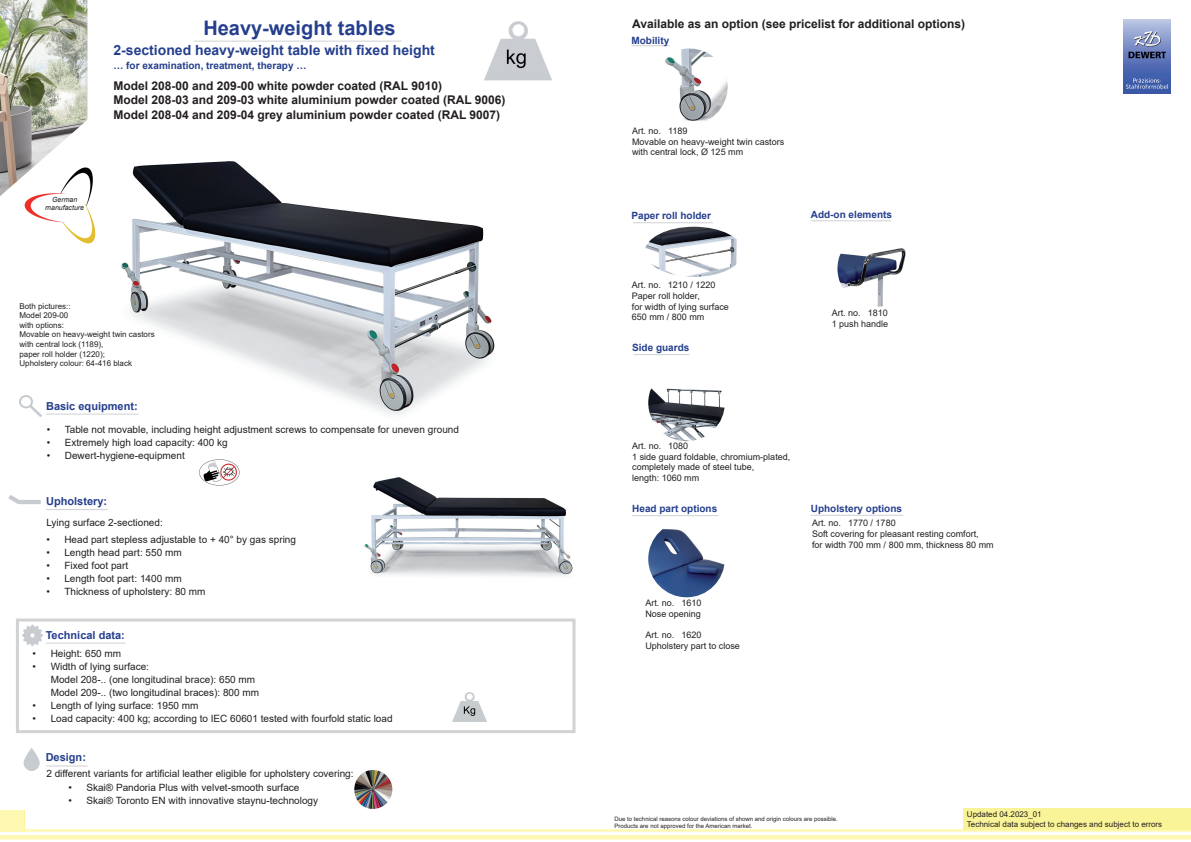
<style>
.page{position:relative;width:1191px;height:842px;background:#fff}
.page>*{position:absolute;margin:0;border:0;box-sizing:border-box;transform-origin:0 0}
.t1{font:700 20px "Arial";color:#253f8e}
.t2{font:700 14px "Arial";color:#253f8e}
.t3{font:700 12px/14.4px "Arial";color:#231f20}
.t4{font:700 11px "Arial";color:#253f8e}
.t5{font:10px/13px "Arial";color:#231f20}
.t6{font:700 10px "Arial";color:#253f8e}
.t7{font:9px/10.8px "Arial";color:#231f20}
.t8{font:8px/9.6px "Arial";color:#231f20}
.t9{font:italic 7px/8.4px "Arial";color:#231f20;text-align:center}
.t10{font:6px/7.2px "Arial";color:#231f20}
</style>
<div class="page">
<div style="left:0;top:810px;width:25px;height:21px;background:#faf498"></div>
<div style="left:0;top:810px;width:24px;height:21px;background:#fff8b2"></div>
<hr style="left:0;top:829px;width:1191px;height:2px;background:#fff8b2">
<hr style="left:0;top:835px;width:1191px;height:4px;background:#fff8b2">
<div style="left:963px;top:808px;width:228px;height:22px;background:#faf498"></div>
<img style="left:199px;top:459px;width:40px;height:27px">
<img style="left:22px;top:624px;width:21px;height:22px">
<div style="left:16px;top:618px;width:559px;height:115px;border:3px solid #d1d2d4"></div>
<img style="left:96px;top:161px;width:399px;height:254px">
<hr style="left:631px;top:45px;width:38px;height:1px;background:#d0d1d3">
<img style="left:1123px;top:19px;width:47px;height:75px">
<hr style="left:633px;top:222px;width:80px;height:1px;background:#d0d1d3">
<hr style="left:811px;top:515px;width:92px;height:1px;background:#d0d1d3">
<img style="left:651px;top:48px;width:76px;height:77px;border-radius:38px">
<img style="left:20px;top:395px;width:21px;height:22px">
<img style="left:23px;top:748px;width:17px;height:23px">
<img style="left:0;top:0;width:87px;height:196px">
<hr style="left:46px;top:414px;width:92px;height:1px;background:#d0d1d3">
<hr style="left:46px;top:509px;width:62px;height:1px;background:#d0d1d3">
<hr style="left:46px;top:643px;width:80px;height:1px;background:#d0d1d3">
<hr style="left:46px;top:765px;width:41px;height:1px;background:#d0d1d3">
<hr style="left:194px;top:41px;width:208px;height:1px;background:#d0d1d3">
<img style="left:453px;top:692px;width:33px;height:30px">
<img style="left:484px;top:21px;width:68px;height:60px">
<img style="left:21px;top:152px;width:75px;height:92px">
<img style="left:364px;top:477px;width:209px;height:99px">
<img style="left:8px;top:495px;width:33px;height:9px">
<img style="left:354px;top:770px;width:38px;height:39px">
<img style="left:645px;top:227px;width:92px;height:50px">
<hr style="left:633px;top:354px;width:56px;height:1px;background:#d0d1d3">
<img style="left:648px;top:521px;width:77px;height:76px;border-radius:38px">
<hr style="left:811px;top:220px;width:80px;height:1px;background:#d0d1d3">
<img style="left:837px;top:230px;width:77px;height:77px;border-radius:38px">
<hr style="left:632px;top:515px;width:86px;height:1px;background:#d0d1d3">
<img style="left:648px;top:365px;width:77px;height:76px;border-radius:38px">
<h1 class="t1" style="left:203px;top:14px;width:194px">Heavy-weight tables</h1>
<h2 class="t2" style="left:113px;top:40px;width:323px">2-sectioned heavy-weight table with fixed height</h2>
<p class="t6" style="left:113px;top:58px;width:194px">… for examination, treatment, therapy …</p>
<p class="t9" style="left:45px;top:195px;width:40px">German manufacture</p>
<p class="t3" style="left:113px;top:79px;width:393px">Model 208-00 and 209-00 white powder coated (RAL 9010)<br>Model 208-03 and 209-03 white aluminium powder coated (RAL 9006)<br>Model 208-04 and 209-04 grey aluminium powder coated (RAL 9007)</p>
<p class="t8" style="left:19px;top:301px;width:137px">Both pictures::<br>Model 209-00<br>with options:<br>Movable on heavy-weight twin castors with central lock (1189),<br>paper roll holder (1220);<br>Upholstery colour: 64-416 black</p>
<p class="t4" style="left:46px;top:398px;width:93px">Basic equipment:</p>
<p class="t5" style="left:47px;top:422px;width:414px">• Table not movable, including height adjustment screws to compensate for uneven ground</p>
<p class="t5" style="left:47px;top:435px;width:182px">• Extremely high load capacity: 400 kg</p>
<p class="t5" style="left:47px;top:448px;width:140px">• Dewert-hygiene-equipment</p>
<p class="t4" style="left:46px;top:494px;width:63px">Upholstery:</p>
<p class="t5" style="left:46px;top:516px;width:118px">Lying surface 2-sectioned:</p>
<p class="t5" style="left:46px;top:533px;width:251px">• Head part stepless adjustable to + 40° by gas spring</p>
<p class="t5" style="left:46px;top:546px;width:137px">• Length head part: 550 mm</p>
<p class="t5" style="left:46px;top:559px;width:83px">• Fixed foot part</p>
<p class="t5" style="left:46px;top:572px;width:137px">• Length foot part: 1400 mm</p>
<p class="t5" style="left:46px;top:585px;width:161px">• Thickness of upholstery: 80 mm</p>
<p class="t4" style="left:46px;top:627px;width:81px">Technical data:</p>
<p class="t5" style="left:33px;top:647px;width:90px">• Height: 650 mm</p>
<p class="t5" style="left:51px;top:660px;width:210px;text-indent:-18px">• Width of lying surface:<br>Model 208-.. (one longitudinal brace): 650 mm<br>Model 209-.. (two longitudinal braces): 800 mm</p>
<p class="t5" style="left:33px;top:699px;width:169px">• Length of lying surface: 1950 mm  </p>
<p class="t5" style="left:33px;top:712px;width:361px">• Load capacity: 400 kg; according to IEC 60601 tested with fourfold static load</p>
<p class="t4" style="left:46px;top:749px;width:42px">Design:</p>
<p class="t5" style="left:46px;top:767px;width:309px">2 different variants for artificial leather eligible for upholstery covering:</p>
<p class="t5" style="left:68px;top:781px;width:232px">• Skai® Pandoria Plus with velvet-smooth surface</p>
<p class="t5" style="left:68px;top:794px;width:251px">• Skai® Toronto EN with innovative staynu-technology</p>
<p class="t3" style="left:632px;top:17px;width:334px">Available as an option (see pricelist for additional options)</p>
<p class="t6" style="left:631px;top:33px;width:39px">Mobility</p>
<p class="t7" style="left:632px;top:125px;width:154px">Art. no. 1189<br>Movable on heavy-weight twin castors with central lock, Ø 125 mm</p>
<p class="t6" style="left:631px;top:208px;width:81px">Paper roll holder</p>
<p class="t7" style="left:632px;top:279px;width:99px">Art. no. 1210 / 1220<br>Paper roll holder,<br>for width of lying surface<br>650 mm / 800 mm</p>
<p class="t6" style="left:632px;top:340px;width:59px">Side guards</p>
<p class="t6" style="left:811px;top:208px;width:83px">Add-on elements</p>
<p class="t7" style="left:831px;top:307px;width:66px">Art. no. 1810  <br>1 push handle</p>
<p class="t7" style="left:632px;top:440px;width:160px">Art. no. 1080  <br>1 side guard foldable, chromium-plated, completely made of steel tube,<br>length: 1060 mm</p>
<p class="t6" style="left:632px;top:502px;width:87px">Head part options</p>
<p class="t7" style="left:645px;top:597px;width:58px">Art. no. 1610<br>Nose opening</p>
<p class="t7" style="left:645px;top:630px;width:96px">Art. no. 1620<br>Upholstery part to close</p>
<p class="t6" style="left:811px;top:501px;width:93px">Upholstery options</p>
<p class="t7" style="left:812px;top:517px;width:183px">Art. no. 1770 / 1780  <br>Soft covering for pleasant resting comfort,<br>for width 700 mm / 800 mm, thickness 80 mm</p>
<p class="t10" style="left:614px;top:815px;width:225px">Due to technical reasons colour deviations of shown and origin colours are possible.<br>Products are not approved for the American market.</p>
<p class="t8" style="left:967px;top:810px;width:197px">Updated 04.2023_01<br>Technical data subject to changes and subject to errors</p>
</div>
